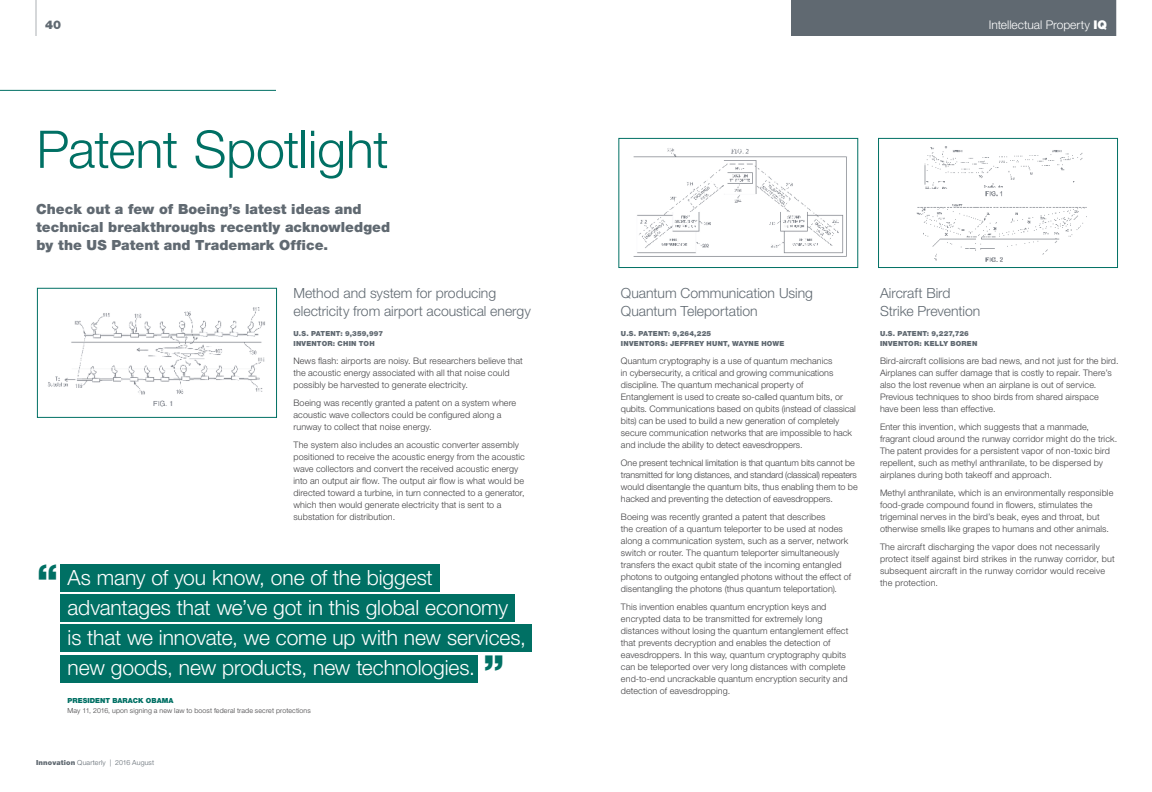
<style>
.page{position:relative;width:1152px;height:792px;background:#fff}
.page>*{position:absolute;margin:0;border:0;box-sizing:border-box;transform-origin:0 0}
.t1{font:300 52px "Helvetica Neue LT Std";letter-spacing:-.01em;color:#007064}
.t2{font:900 40px "Helvetica Neue LT Std";color:#007064}
.t3{font:300 21px/30px "Helvetica Neue LT Std";letter-spacing:-.005em;color:#fff}
.t4{font:300 14px/18px "Helvetica Neue LT Std";letter-spacing:-.005em;color:#606971}
.t5{font:900 14px/18px "Helvetica Neue LT Std";color:#606971}
.t6{font:300 12px "Helvetica Neue LT Std";color:#fff}
.t7{font:900 12px "Helvetica Neue LT Std";color:#606971}
.t8{font:300 9px/12px "Helvetica Neue LT Std";letter-spacing:.01em;color:#414042}
.t9{font:300 9px/12px "Helvetica Neue LT Std";letter-spacing:-.01em;color:#414042}
.t10{font:900 7px/10px "Helvetica Neue LT Std";letter-spacing:.03em;color:#606971}
.t11{font:300 7px "Helvetica Neue LT Std";letter-spacing:.02em;color:#414042}
.t12{font:300 7px "Helvetica Neue LT Std";letter-spacing:.02em;color:#606971}
.t13{font:900 7px "Helvetica Neue LT Std";color:#007064}
.s1{font-weight:900;color:#606971}
.s2{font-weight:900}
</style>
<div class="page">
<hr style="left:36px;top:0;width:1px;height:36px;background:#adb1b5">
<hr style="left:1116px;top:0;width:1px;height:36px;background:#adb1b5">
<div style="left:791px;top:0;width:325px;height:36px;background:#606971"></div>
<img style="left:47px;top:307px;width:218px;height:100px">
<div style="left:37px;top:288px;width:240px;height:130px;border:1px solid #007064"></div>
<hr style="left:0;top:90px;width:276px;height:1px;background:#007064">
<div style="left:60px;top:565px;width:380px;height:27px;background:#007064"></div>
<div style="left:60px;top:655px;width:418px;height:27px;background:#007064"></div>
<div style="left:60px;top:595px;width:455px;height:27px;background:#007064"></div>
<div style="left:60px;top:625px;width:472px;height:27px;background:#007064"></div>
<img style="left:633px;top:148px;width:214px;height:109px">
<div style="left:618px;top:138px;width:240px;height:130px;border:1px solid #007064"></div>
<img style="left:916px;top:146px;width:171px;height:116px">
<div style="left:878px;top:138px;width:240px;height:130px;border:1px solid #007064"></div>
<h3 class="t7" style="left:45px;top:17px;width:18px">40</h3>
<h3 class="t6" style="left:989px;top:17px;width:120px">Intellectual Property <span class="s1">41</span><span class="s2">IQ</span></h3>
<h1 class="t1" style="left:36px;top:118px;width:354px">Patent Spotlight</h1>
<h3 class="t5" style="left:36px;top:200px;width:355px">Check out a few of Boeing’s latest ideas and technical breakthroughs recently acknowledged by the US Patent and Trademark Office.</h3>
<h3 class="t4" style="left:294px;top:284px;width:239px">Method and system for producing electricity from airport acoustical energy</h3>
<p class="t10" style="left:294px;top:328px;width:91px">U.S. PATENT: 9,359,997<br>INVENTOR: CHIN TOH</p>
<p class="t8" style="left:294px;top:355px;width:231px">News flash: airports are noisy. But researchers believe that the acoustic energy associated with all that noise could possibly be harvested to generate electricity.</p>
<p class="t8" style="left:294px;top:397px;width:224px">Boeing was recently granted a patent on a system where acoustic wave collectors could be configured along a runway to collect that noise energy.</p>
<p class="t8" style="left:294px;top:439px;width:233px">The system also includes an acoustic converter assembly positioned to receive the acoustic energy from the acoustic wave collectors and convert the received acoustic energy into an output air flow. The output air flow is what would be directed toward a turbine, in turn connected to a generator, which then would generate electricity that is sent to a substation for distribution.</p>
<h2 class="t2" style="left:37px;top:555px;width:22px">“</h2>
<h3 class="t3" style="left:68px;top:562px;width:460px">As many of you know, one of the biggest advantages that we’ve got in this global economy is that we innovate, we come up with new services, new goods, new products, new technologies.</h3>
<p class="t13" style="left:68px;top:696px;width:107px">PRESIDENT BARACK OBAMA</p>
<p class="t11" style="left:68px;top:706px;width:245px">May 11, 2016, upon signing a new law to boost federal trade secret protections</p>
<h2 class="t2" style="left:483px;top:646px;width:22px">”</h2>
<p class="t12" style="left:36px;top:758px;width:120px"><span class="s2">Innovation</span> Quarterly | 2016 August</p>
<h3 class="t4" style="left:621px;top:284px;width:194px">Quantum Communication Using<br>Quantum Teleportation</h3>
<p class="t10" style="left:621px;top:328px;width:165px">U.S. PATENT: 9,264,225<br>INVENTORS: JEFFREY HUNT, WAYNE HOWE</p>
<p class="t8" style="left:621px;top:355px;width:236px">Quantum cryptography is a use of quantum mechanics<br>in cybersecurity, a critical and growing communications discipline. The quantum mechanical property of Entanglement is used to create so-called quantum bits, or qubits. Communications based on qubits (instead of classical bits) can be used to build a new generation of completely secure communication networks that are impossible to hack and include the ability to detect eavesdroppers.</p>
<p class="t9" style="left:621px;top:456px;width:238px">One present technical limitation is that quantum bits cannot be transmitted for long distances, and standard (classical) repeaters would disentangle the quantum bits, thus enabling them to be hacked and preventing the detection of eavesdroppers.</p>
<p class="t8" style="left:621px;top:510px;width:232px">Boeing was recently granted a patent that describes<br>the creation of a quantum teleporter to be used at nodes along a communication system, such as a server, network switch or router. The quantum teleporter simultaneously transfers the exact qubit state of the incoming entangled photons to outgoing entangled photons without the effect of disentangling the photons (thus quantum teleportation).</p>
<p class="t8" style="left:621px;top:600px;width:229px">This invention enables quantum encryption keys and encrypted data to be transmitted for extremely long distances without losing the quantum entanglement effect that prevents decryption and enables the detection of eavesdroppers. In this way, quantum cryptography qubits can be teleported over very long distances with complete end-to-end uncrackable quantum encryption security and detection of eavesdropping.</p>
<h3 class="t4" style="left:880px;top:284px;width:102px">Aircraft Bird<br>Strike Prevention</h3>
<p class="t10" style="left:880px;top:328px;width:99px">U.S. PATENT: 9,227,726<br>INVENTOR: KELLY BOREN</p>
<p class="t8" style="left:880px;top:355px;width:240px">Bird-aircraft collisions are bad news, and not just for the bird.<br>Airplanes can suffer damage that is costly to repair. There’s also the lost revenue when an airplane is out of service.<br>Previous techniques to shoo birds from shared airspace have been less than effective.</p>
<p class="t8" style="left:880px;top:421px;width:239px">Enter this invention, which suggests that a manmade, fragrant cloud around the runway corridor might do the trick.<br>The patent provides for a persistent vapor of non-toxic bird repellent, such as methyl anthranilate, to be dispersed by airplanes during both takeoff and approach.</p>
<p class="t8" style="left:880px;top:486px;width:235px">Methyl anthranilate, which is an environmentally responsible food-grade compound found in flowers, stimulates the trigeminal nerves in the bird’s beak, eyes and throat, but otherwise smells like grapes to humans and other animals.</p>
<p class="t8" style="left:880px;top:540px;width:236px">The aircraft discharging the vapor does not necessarily protect itself against bird strikes in the runway corridor, but subsequent aircraft in the runway corridor would receive the protection.</p>
</div>
